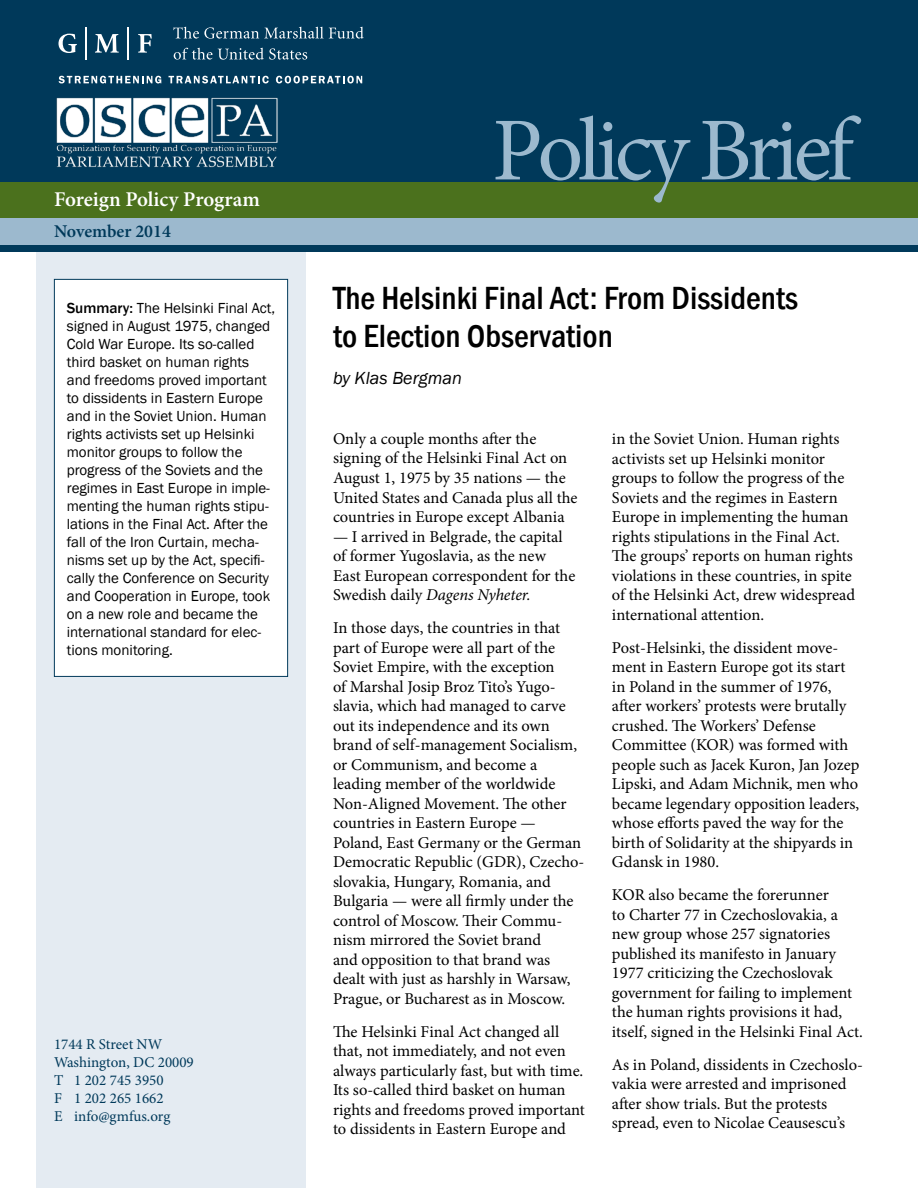
<style>
.page{position:relative;width:918px;height:1188px;background:#fff}
.page>*{position:absolute;margin:0;border:0;box-sizing:border-box;transform-origin:0 0}
.t1{font:90px "Minion Pro";letter-spacing:-.06em;color:#9cb9ce}
.t2{font:500 33px/37.5px "Franklin Gothic URW Con";color:#000}
.t3{font:600 21px "Minion Pro";letter-spacing:-.005em;color:#fff}
.t4{font:italic 18px "Franklin Gothic";color:#000}
.t5{font:600 18px "Minion Pro";letter-spacing:-.005em;color:#00395a}
.t6{font:16.5px/19.5px "Minion Pro";color:#000}
.t7{font:15px/18px "Franklin Gothic";color:#000}
.t8{font:15px/18px "Minion Pro";color:#00395a}
.s1{font-weight:500}
.s2{font-style:italic}
</style>
<div class="page">
<div style="left:36px;top:242px;width:270px;height:946px;background:#e4ebf2"></div>
<div style="left:54px;top:279px;width:234px;height:397px;background:#fff"></div>
<div style="left:54px;top:279px;width:234px;height:398px;border:1px solid #00395a"></div>
<div style="left:0;top:0;width:918px;height:252px;background:#00395a"></div>
<div style="left:0;top:182px;width:918px;height:36px;background:#4b711d"></div>
<div style="left:0;top:218px;width:918px;height:27px;background:#9cb9ce"></div>
<svg style="left:58px;top:34px;width:19px;height:19px"></svg>
<svg style="left:95px;top:34px;width:24px;height:19px"></svg>
<svg style="left:138px;top:34px;width:14px;height:19px"></svg>
<hr style="left:85px;top:27px;width:2px;height:32px;background:#fff">
<hr style="left:127px;top:27px;width:2px;height:32px;background:#fff">
<svg style="left:173px;top:27px;width:191px;height:12px"></svg>
<svg style="left:174px;top:48px;width:133px;height:12px"></svg>
<svg style="left:59px;top:76px;width:102px;height:7px"></svg>
<svg style="left:169px;top:76px;width:100px;height:7px"></svg>
<svg style="left:276px;top:76px;width:86px;height:7px"></svg>
<img style="left:56px;top:97px;width:222px;height:71px">
<p class="t3" style="left:54px;top:185px;width:207px">Foreign Policy Program</p>
<p class="t5" style="left:54px;top:219px;width:118px">November 2014</p>
<p class="t7" style="left:67px;top:299px;width:210px"><span class="s1">Summary:</span> The Helsinki Final Act, signed in August 1975, changed<br>Cold War Europe. Its so-called third basket on human rights and freedoms proved important to dissidents in Eastern Europe and in the Soviet Union. Human rights activists set up Helsinki monitor groups to follow the progress of the Soviets and the regimes in East Europe in imple&shy;menting the human rights stipu&shy;lations in the Final Act. After the fall of the Iron Curtain, mecha&shy;nisms set up by the Act, specifi&shy;cally the Conference on Security and Cooperation in Europe, took on a new role and became the international standard for elec&shy;tions monitoring.</p>
<p class="t8" style="left:54px;top:1036px;width:141px">1744 R Street NW<br>Washington, DC 20009<br>T 1 202 745 3950<br>F 1 202 265 1662<br>E info@gmfus.org</p>
<h1 class="t1" style="left:492px;top:90px;width:363px">Policy Brief</h1>
<h2 class="t2" style="left:333px;top:279px;width:467px">The Helsinki Final Act: From Dissidents to Election Observation</h2>
<p class="t4" style="left:333px;top:367px;width:131px">by Klas Bergman</p>
<p class="t6" style="left:333px;top:429px;width:246px">Only a couple months after the signing of the Helsinki Final Act on August 1, 1975 by 35 nations — the United States and Canada plus all the countries in Europe except Albania</p>
<p class="t6" style="left:333px;top:527px;width:244px">— I arrived in Belgrade, the capital of former Yugoslavia, as the new East European correspondent for the Swedish daily <span class="s2">Dagens Nyheter.</span></p>
<p class="t6" style="left:333px;top:618px;width:253px">In those days, the countries in that part of Europe were all part of the Soviet Empire, with the exception<br>of Marshal Josip Broz Tito’s Yugo&shy;slavia, which had managed to carve out its independence and its own brand of self-management Socialism, or Communism, and become a leading member of the worldwide Non-Aligned Movement. The other countries in Eastern Europe — Poland, East Germany or the German Democratic Republic (GDR), Czecho&shy;slovakia, Hungary, Romania, and Bulgaria — were all firmly under the control of Moscow. Their Commu&shy;nism mirrored the Soviet brand<br>and opposition to that brand was dealt with just as harshly in Warsaw, Prague, or Bucharest as in Moscow.</p>
<p class="t6" style="left:333px;top:1022px;width:253px">The Helsinki Final Act changed all that, not immediately, and not even always particularly fast, but with time.<br>Its so-called third basket on human rights and freedoms proved important to dissidents in Eastern Europe and</p>
<p class="t6" style="left:612px;top:429px;width:245px">in the Soviet Union. Human rights activists set up Helsinki monitor groups to follow the progress of the Soviets and the regimes in Eastern Europe in implementing the human rights stipulations in the Final Act.<br>The groups’ reports on human rights violations in these countries, in spite of the Helsinki Act, drew widespread international attention.</p>
<p class="t6" style="left:612px;top:638px;width:249px">Post-Helsinki, the dissident move&shy;ment in Eastern Europe got its start in Poland in the summer of 1976, after workers’ protests were brutally crushed. The Workers’ Defense Committee (KOR) was formed with people such as Jacek Kuron, Jan Jozep Lipski, and Adam Michnik, men who became legendary opposition leaders, whose efforts paved the way for the birth of Solidarity at the shipyards in Gdansk in 1980.</p>
<p class="t6" style="left:612px;top:885px;width:253px">KOR also became the forerunner<br>to Charter 77 in Czechoslovakia, a new group whose 257 signatories published its manifesto in January 1977 criticizing the Czechoslovak government for failing to implement the human rights provisions it had, itself, signed in the Helsinki Final Act.</p>
<p class="t6" style="left:612px;top:1055px;width:253px">As in Poland, dissidents in Czechoslo&shy;vakia were arrested and imprisoned after show trials. But the protests spread, even to Nicolae Ceausescu’s</p>
</div>
